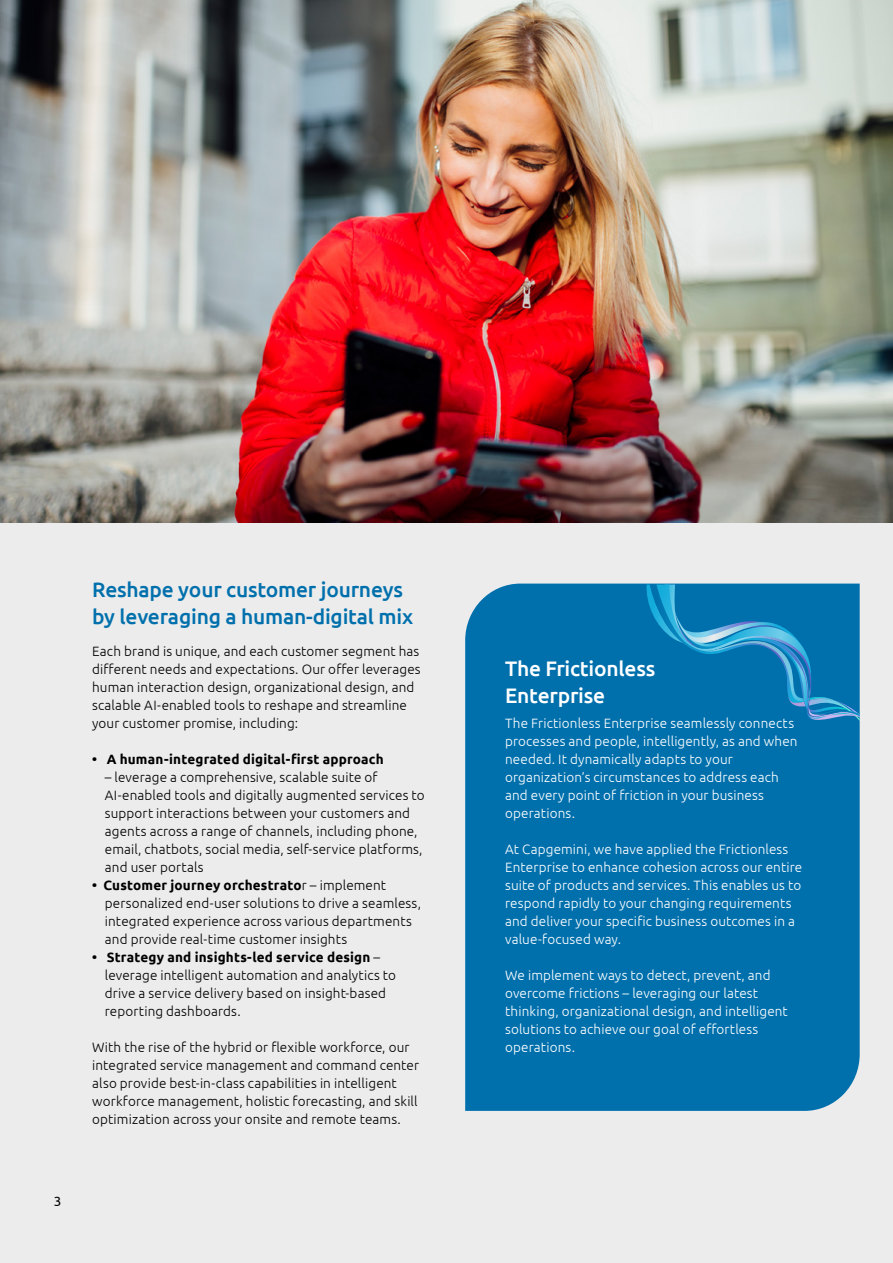
<style>
.page{position:relative;width:893px;height:1263px;background:#ececec}
.page>*{position:absolute;margin:0;border:0;box-sizing:border-box;transform-origin:0 0}
.t1{font:500 21px/27px "Ubuntu";letter-spacing:-.01em;color:#0070ad}
.t2{font:500 21px/27px "Ubuntu";letter-spacing:-.01em;color:#fff}
.t3{font:300 13.5px/18px "Ubuntu";letter-spacing:.01em;color:#000}
.t4{font:300 13.5px/18px "Ubuntu";letter-spacing:.01em;color:#fff}
.t5{font:700 13.5px "Ubuntu";letter-spacing:.015em;color:#000}
.t6{font:13.5px "Ubuntu";color:#000}
.s1{font-weight:700}
</style>
<div class="page">
<img style="left:0;top:0;width:893px;height:522px">
<div style="left:465px;top:584px;width:395px;height:527px;background:#0070ad"></div>
<svg style="left:645px;top:584px;width:215px;height:138px;background:#0e7bb5"></svg>
<p class="t6" style="left:54px;top:1193px;width:9px">3</p>
<h1 class="t1" style="left:92px;top:575px;width:323px">Reshape your customer journeys by leveraging a human-digital mix</h1>
<p class="t3" style="left:92px;top:641px;width:330px">Each brand is unique, and each customer segment has different needs and expectations. Our offer leverages human interaction design, organizational design, and scalable AI-enabled tools to reshape and streamline your customer promise, including:</p>
<p class="t5" style="left:92px;top:751px;width:293px">• A human-integrated digital-first approach</p>
<p class="t3" style="left:105px;top:767px;width:321px">– leverage a comprehensive, scalable suite of AI-enabled tools and digitally augmented services to support interactions between your customers and agents across a range of channels, including phone, email, chatbots, social media, self-service platforms, and user portals</p>
<p class="t3" style="left:105px;top:875px;width:318px;text-indent:-13px"><span class="s1">• Customer journey orchestrato</span>r – implement personalized end-user solutions to drive a seamless, integrated experience across various departments and provide real-time customer insights</p>
<p class="t3" style="left:105px;top:947px;width:293px;text-indent:-13px"><span class="s1">• Strategy and insights-led service design</span> – leverage intelligent automation and analytics to drive a service delivery based on insight-based reporting dashboards.</p>
<p class="t3" style="left:92px;top:1037px;width:329px">With the rise of the hybrid or flexible workforce, our integrated service management and command center also provide best-in-class capabilities in intelligent workforce management, holistic forecasting, and skill optimization across your onsite and remote teams.</p>
<h1 class="t2" style="left:505px;top:655px;width:152px">The Frictionless<br>Enterprise</h1>
<p class="t4" style="left:505px;top:713px;width:294px">The Frictionless Enterprise seamlessly connects processes and people, intelligently, as and when needed. It dynamically adapts to your organization’s circumstances to address each and every point of friction in your business operations.</p>
<p class="t4" style="left:505px;top:839px;width:299px">At Capgemini, we have applied the Frictionless Enterprise to enhance cohesion across our entire suite of products and services. This enables us to respond rapidly to your changing requirements and deliver your specific business outcomes in a value-focused way.</p>
<p class="t4" style="left:505px;top:965px;width:284px">We implement ways to detect, prevent, and overcome frictions – leveraging our latest thinking, organizational design, and intelligent solutions to achieve our goal of effortless operations.</p>
</div>
